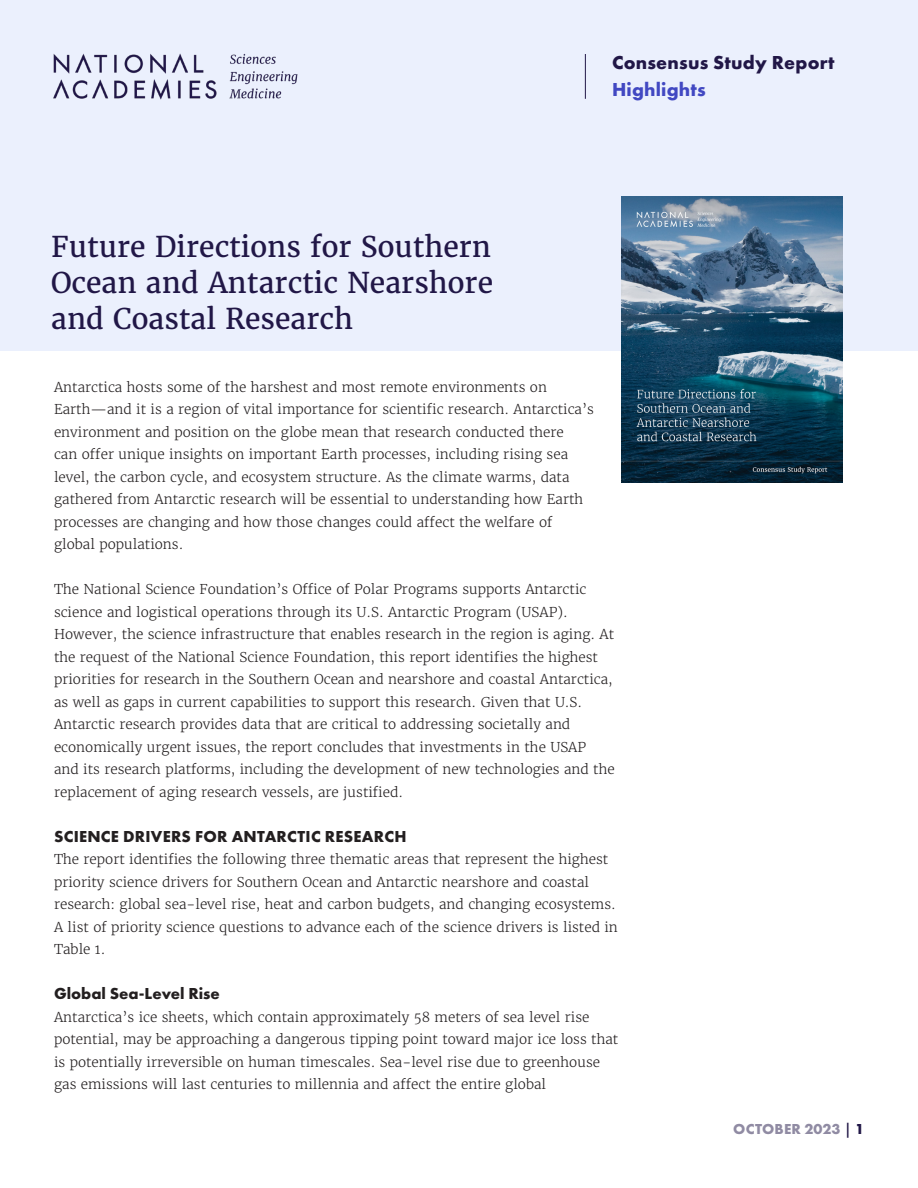
<style>
.page{position:relative;width:918px;height:1188px;background:#fff}
.page>*{position:absolute;margin:0;border:0;box-sizing:border-box;transform-origin:0 0}
.Report_Title{font:28.5px/36px "Merriweather";color:#211747;text-align:justify}
.t1{font:700 19.5px "Futura PT";letter-spacing:.01em;color:#211747}
.t2{font:700 19.5px "Futura PT";letter-spacing:.01em;color:#4148c2}
.A_Head{font:700 16.5px "Futura PT";letter-spacing:.015em;color:#231f20}
.B_Head{font:700 16.5px "Futura PT";color:#231f20}
.t3{font:700 15px "Futura PT";letter-spacing:.01em;color:#908ba3}
.Body{font:300 13.5px/22.5px "Merriweather";color:#231f20}
.s1{font-weight:500;color:#211747}
.s2{color:#211747}
</style>
<div class="page">
<div style="left:0;top:0;width:918px;height:351px;background:#ebf0fd"></div>
<img style="left:621px;top:197px;width:222px;height:286px">
<img style="left:53px;top:53px;width:245px;height:47px">
<hr style="left:585px;top:54px;width:1px;height:45px;background:#211747">
<p class="Report_Title" style="left:51px;top:229px;width:444px">Future Directions for Southern Ocean and Antarctic Nearshore and Coastal Research</p>
<h2 class="t1" style="left:612px;top:50px;width:224px">Consensus Study Report</h2>
<h2 class="t2" style="left:612px;top:77px;width:95px">Highlights</h2>
<p class="Body" style="left:54px;top:375px;width:541px">Antarctica hosts some of the harshest and most remote environments on Earth—and it is a region of vital importance for scientific research. Antarctica’s environment and position on the globe mean that research conducted there<br>can offer unique insights on important Earth processes, including rising sea level, the carbon cycle, and ecosystem structure. As the climate warms, data gathered from Antarctic research will be essential to understanding how Earth processes are changing and how those changes could affect the welfare of global populations.</p>
<p class="Body" style="left:54px;top:578px;width:562px">The National Science Foundation’s Office of Polar Programs supports Antarctic science and logistical operations through its U.S. Antarctic Program (USAP).<br>However, the science infrastructure that enables research in the region is aging. At the request of the National Science Foundation, this report identifies the highest priorities for research in the Southern Ocean and nearshore and coastal Antarctica, as well as gaps in current capabilities to support this research. Given that U.S.<br>Antarctic research provides data that are critical to addressing societally and economically urgent issues, the report concludes that investments in the USAP<br>and its research platforms, including the development of new technologies and the replacement of aging research vessels, are justified.</p>
<p class="A_Head" style="left:54px;top:825px;width:354px">SCIENCE DRIVERS FOR ANTARCTIC RESEARCH</p>
<p class="Body" style="left:54px;top:848px;width:565px">The report identifies the following three thematic areas that represent the highest priority science drivers for Southern Ocean and Antarctic nearshore and coastal research: global sea-level rise, heat and carbon budgets, and changing ecosystems.<br>A list of priority science questions to advance each of the science drivers is listed in Table 1.</p>
<p class="B_Head" style="left:54px;top:983px;width:167px">Global Sea-Level Rise</p>
<p class="Body" style="left:54px;top:1005px;width:566px">Antarctica’s ice sheets, which contain approximately 58 meters of sea level rise potential, may be approaching a dangerous tipping point toward major ice loss that is potentially irreversible on human timescales. Sea-level rise due to greenhouse gas emissions will last centuries to millennia and affect the entire global</p>
<p class="t3" style="left:733px;top:1119px;width:132px">OCTOBER 2023 <span class="s1">|</span> <span class="s2">1</span></p>
</div>
